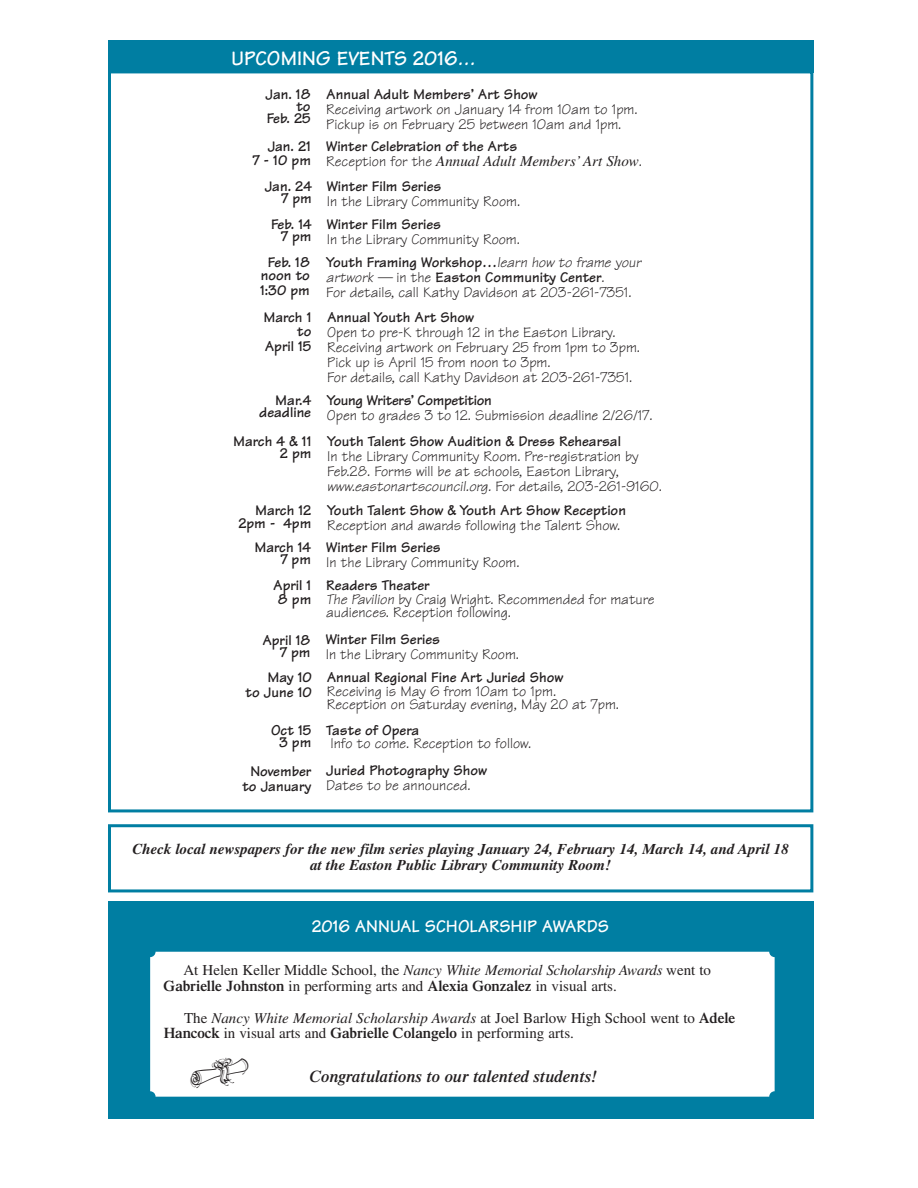
<style>
.page{position:relative;width:918px;height:1188px;background:#fff}
.page>*{position:absolute;margin:0;border:0;box-sizing:border-box;transform-origin:0 0}
.t1{font:700 21px "Tekton";color:#fff}
.t2{font:700 18px "Tekton";color:#fff}
.t3{font:italic 600 16.5px "Times";color:#231f20}
.t4{font:15px/15px "Tekton";color:#231f20}
.t5{font:700 15px/12px "Tekton";color:#231f20;text-align:right}
.t6{font:15px/15.8px "Times";color:#231f20}
.t7{font:italic 700 15px/16.5px "Times";color:#231f20;text-align:center}
.t8{font:italic 15px "Times";color:#231f20}
.t9{font:700 15px "Tekton";letter-spacing:-.02em;color:#231f20}
.s1{font-style:italic;font-size:18px}
.s2{font-family:"Tekton";font-style:normal}
.s3{font-weight:700}
.s4{font-style:italic}
.s5{font-weight:600}
</style>
<div class="page">
<div style="left:108px;top:901px;width:705px;height:218px;background:#007ea2"></div>
<div style="left:108px;top:40px;width:705px;height:33px;background:#007ea2"></div>
<div style="left:150px;top:952px;width:625px;height:145px;background:#fff;border-radius:5px"></div>
<div style="left:108px;top:824px;width:705px;height:68px;border:3px solid #007ea2"></div>
<h1 class="t1" style="left:231px;top:51px;width:246px">UPCOMING EVENTS 2016<span class="s1">…</span></h1>
<p class="t5" style="left:266px;top:90px;width:47px">Jan. 18 to<br>Feb. 25</p>
<p class="t5" style="left:326px;top:90px;width:213px">Annual Adult Members’ Art Show</p>
<p class="t4" style="left:326px;top:104px;width:313px">Receiving artwork on January 14 from 10am to 1pm.<br>Pickup is on February 25 between 10am and 1pm.</p>
<p class="t5" style="left:253px;top:142px;width:60px;line-height:13.5px">Jan. 21<br>7 - 10 pm</p>
<p class="t5" style="left:326px;top:143px;width:193px">Winter Celebration of the Arts</p>
<p class="t8" style="left:326px;top:156px;width:317px"><span class="s2">Reception for the</span> Annual Adult Members’ Art Show<span class="s2">.</span></p>
<p class="t5" style="left:265px;top:183px;width:48px">Jan. 24<br>7 pm</p>
<p class="t5" style="left:327px;top:183px;width:116px">Winter Film Series</p>
<p class="t4" style="left:327px;top:196px;width:195px">In the Library Community Room.</p>
<p class="t5" style="left:271px;top:221px;width:42px">Feb. 14<br>7 pm</p>
<p class="t5" style="left:327px;top:221px;width:116px">Winter Film Series</p>
<p class="t4" style="left:327px;top:234px;width:195px">In the Library Community Room.</p>
<p class="t5" style="left:261px;top:258px;width:51px;line-height:13.5px;text-align:center">Feb. 18 noon to</p>
<p class="t5" style="left:260px;top:287px;width:51px">1:30 pm</p>
<p class="t5" style="left:263px;top:313px;width:50px;line-height:13.5px">March 1 to</p>
<p class="t5" style="left:265px;top:342px;width:48px">April 15</p>
<p class="t4" style="left:326px;top:257px;width:316px"><span class="s3">Youth Framing Workshop…</span><span class="s4">learn how to frame your artwork —</span> in the <span class="s3">Easton Community Center</span>.<br>For details, call Kathy Davidson at 203-261-7351.</p>
<p class="t5" style="left:327px;top:314px;width:148px">Annual Youth Art Show</p>
<p class="t4" style="left:327px;top:327px;width:314px">Open to pre-K through 12 in the Easton Library.<br>Receiving artwork on February 25 from 1pm to 3pm.<br>Pick up is April 15 from noon to 3pm.<br>For details, call Kathy Davidson at 203-261-7351.</p>
<p class="t5" style="left:259px;top:397px;width:53px">Mar.4 deadline</p>
<p class="t9" style="left:327px;top:395px;width:166px">Young Writers’ Competition</p>
<p class="t4" style="left:327px;top:410px;width:327px">Open to grades 3 to 12. Submission deadline 2/26/17.</p>
<p class="t5" style="left:233px;top:437px;width:80px">March 4 &amp; 11<br>2 pm</p>
<p class="t5" style="left:327px;top:437px;width:295px">Youth Talent Show Audition &amp; Dress Rehearsal</p>
<p class="t4" style="left:327px;top:451px;width:336px">In the Library Community Room. Pre-registration by<br>Feb.28. Forms will be at schools, Easton Library, <span class="s4">www.eastonartscouncil.org.</span> For details, 203-261-9160.</p>
<p class="t5" style="left:238px;top:505px;width:74px;line-height:13.5px">March 12<br>2pm - 4pm</p>
<p class="t5" style="left:327px;top:506px;width:300px">Youth Talent Show &amp; Youth Art Show Reception</p>
<p class="t4" style="left:327px;top:520px;width:295px">Reception and awards following the Talent Show.</p>
<p class="t5" style="left:254px;top:544px;width:58px">March 14<br>7 pm</p>
<p class="t5" style="left:326px;top:544px;width:116px">Winter Film Series</p>
<p class="t4" style="left:326px;top:557px;width:195px">In the Library Community Room.</p>
<p class="t5" style="left:273px;top:581px;width:40px;line-height:13.5px;text-align:center">April 1<br>8 pm</p>
<p class="t4" style="left:326px;top:581px;width:330px;line-height:13.5px"><span class="s3">Readers Theater<br></span><span class="s4">The Pavilion</span> by Craig Wright. Recommended for mature audiences. Reception following.</p>
<p class="t5" style="left:262px;top:636px;width:49px">April 18<br>7 pm</p>
<p class="t5" style="left:326px;top:636px;width:116px">Winter Film Series</p>
<p class="t4" style="left:326px;top:649px;width:195px">In the Library Community Room.</p>
<p class="t5" style="left:246px;top:672px;width:68px;line-height:15px">May 10<br>to June 10</p>
<p class="t5" style="left:327px;top:674px;width:238px">Annual Regional Fine Art Juried Show</p>
<p class="t4" style="left:327px;top:686px;width:294px;line-height:13.5px">Receiving is May 6 from 10am to 1pm.<br>Reception on Saturday evening, May 20 at 7pm.</p>
<p class="t5" style="left:271px;top:726px;width:42px;text-align:center">Oct 15<br>3 pm</p>
<p class="t5" style="left:326px;top:726px;width:94px">Taste of Opera</p>
<p class="t4" style="left:330px;top:738px;width:202px">Info to come. Reception to follow.</p>
<p class="t5" style="left:242px;top:765px;width:70px;line-height:15px;text-align:center">November to January</p>
<p class="t5" style="left:326px;top:767px;width:162px">Juried Photography Show</p>
<p class="t4" style="left:326px;top:780px;width:146px">Dates to be announced.</p>
<p class="t7" style="left:132px;top:842px;width:658px">Check local newspapers for the new film series playing January 24, February 14, March 14, and April 18 at the Easton Public Library Community Room!</p>
<p class="t2" style="left:312px;top:921px;width:299px">2016 ANNUAL SCHOLARSHIP AWARDS</p>
<p class="t6" style="left:164px;top:964px;width:549px;text-indent:20px">At Helen Keller Middle School, the <span class="s4">Nancy White Memorial Scholarship Awards</span> went to<br><span class="s5">Gabrielle Johnston</span> in performing arts and <span class="s5">Alexia Gonzalez</span> in visual arts.</p>
<p class="t6" style="left:164px;top:1011px;width:573px;text-indent:20px">The <span class="s4">Nancy White Memorial Scholarship Awards</span> at Joel Barlow High School went to <span class="s5">Adele<br>Hancock</span> in visual arts and <span class="s5">Gabrielle Colangelo</span> in performing arts.</p>
<p class="t3" style="left:309px;top:1070px;width:290px">Congratulations to our talented students!</p>
</div>
